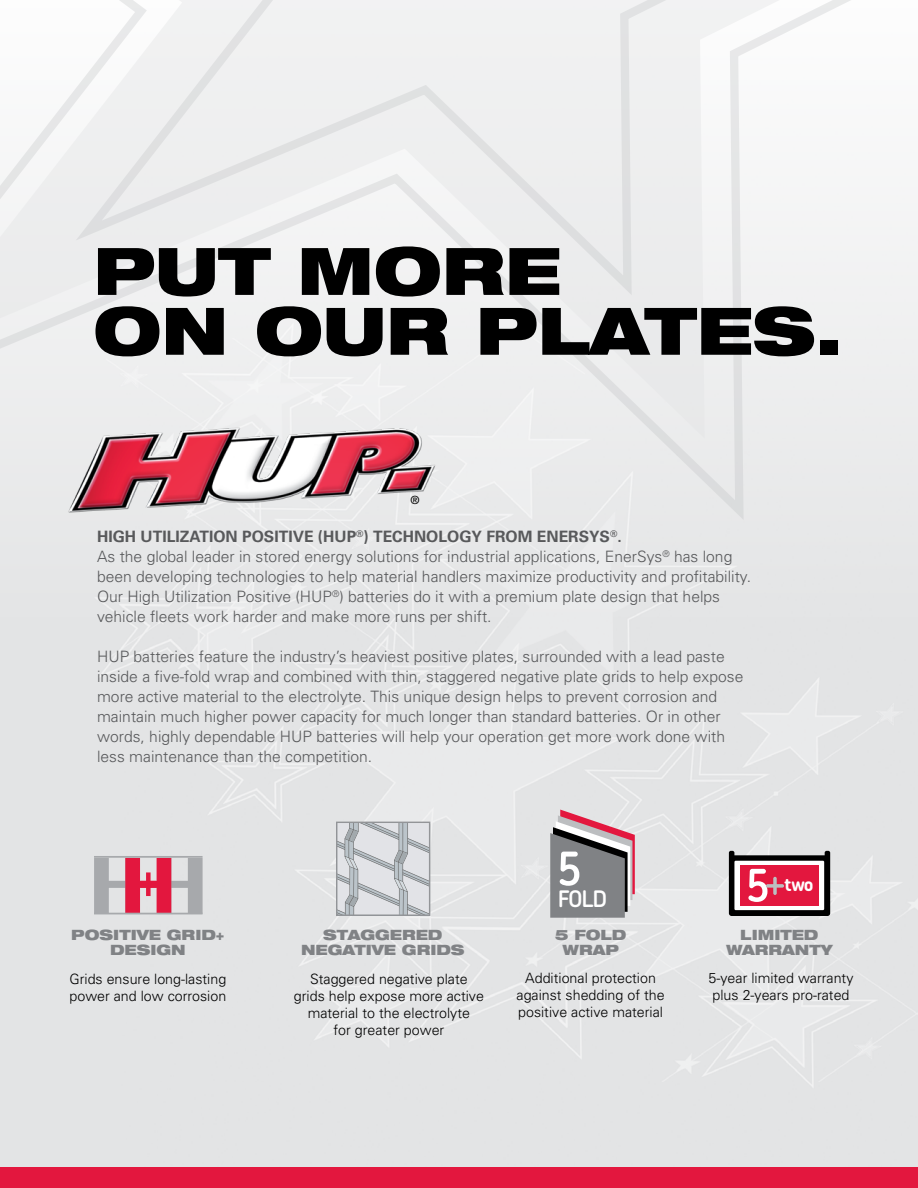
<style>
.page{position:relative;width:918px;height:1188px;background:#fff}
.page>*{position:absolute;margin:0;border:0;box-sizing:border-box;transform-origin:0 0}
.t1{font:900 expanded 65.55px/59.8px "Helvetica Neue";color:#000}
.t2{font:600 22.8px "Chevin";color:#fff}
.t3{font:700 18.3px "Chevin";color:#fff}
.t4{font:300 15.6px/20px "Univers";color:#58595b}
.t5{font:300 14.25px/17.1px "Univers";color:#000;text-align:center}
.t6{font:900 expanded 14.25px/15.6px "Helvetica Neue";color:#808285;text-align:center}
.t7{font:500 11.4px "Helvetica Neue";color:#000}
.s1{font-weight:700}
</style>
<div class="page">
<div style="left:0;top:638px;width:918px;height:530px;background:#e3e4e5"></div>
<div style="left:0;top:0;width:918px;height:638px;background:#e6e6e7"></div>
<svg style="left:0;top:0;width:918px;height:522px"></svg>
<div style="left:0;top:1168px;width:918px;height:20px;background:#e3173e"></div>
<svg style="left:729px;top:851px;width:101px;height:65px"></svg>
<hr style="left:94px;top:856px;width:109px;height:2px;background:#a7a9ac">
<svg style="left:94px;top:858px;width:109px;height:56px;background:#cf93a0"></svg>
<svg style="left:550px;top:810px;width:85px;height:108px;background:#9d9095"></svg>
<svg style="left:336px;top:822px;width:94px;height:94px;background:#cacdd1"></svg>
<img style="left:55px;top:400px;width:389px;height:134px">
<h1 class="t1" style="left:93px;top:239px;width:750px">PUT MORE<br>ON OUR PLATES.</h1>
<p class="t7" style="left:410px;top:493px;width:11px">®</p>
<p class="t4" style="left:97px;top:527px;width:656px"><span class="s1">HIGH UTILIZATION POSITIVE (HUP</span><sup>®</sup><span class="s1">) TECHNOLOGY FROM ENERSYS</span><sup>®</sup><span class="s1">.<br></span>As the global leader in stored energy solutions for industrial applications, EnerSys<sup>®</sup> has long been developing technologies to help material handlers maximize productivity and profitability.<br>Our High Utilization Positive (HUP<sup>®</sup>) batteries do it with a premium plate design that helps vehicle fleets work harder and make more runs per shift.</p>
<p class="t4" style="left:97px;top:647px;width:648px">HUP batteries feature the industry’s heaviest positive plates, surrounded with a lead paste inside a five-fold wrap and combined with thin, staggered negative plate grids to help expose more active material to the electrolyte. This unique design helps to prevent corrosion and maintain much higher power capacity for much longer than standard batteries. Or in other words, highly dependable HUP batteries will help your operation get more work done with less maintenance than the competition.</p>
<h2 class="t2" style="left:558px;top:884px;width:51px">FOLD</h2>
<p class="t3" style="left:784px;top:873px;width:31px">two</p>
<p class="t6" style="left:71px;top:926px;width:155px">POSITIVE GRID+<br>DESIGN</p>
<p class="t6" style="left:555px;top:926px;width:73px">5 FOLD<br>WRAP</p>
<p class="t6" style="left:726px;top:926px;width:108px">LIMITED<br>WARRANTY</p>
<p class="t6" style="left:301px;top:926px;width:165px">STAGGERED<br>NEGATIVE GRIDS</p>
<p class="t5" style="left:70px;top:970px;width:158px;text-align:left">Grids ensure long-lasting power and low corrosion</p>
<p class="t5" style="left:709px;top:970px;width:146px;text-align:left">5-year limited warranty plus 2-years pro-rated</p>
<p class="t5" style="left:517px;top:970px;width:150px">Additional protection against shedding of the positive active material</p>
<p class="t5" style="left:294px;top:970px;width:192px">Staggered negative plate grids help expose more active material to the electrolyte<br>for greater power</p>
</div>
